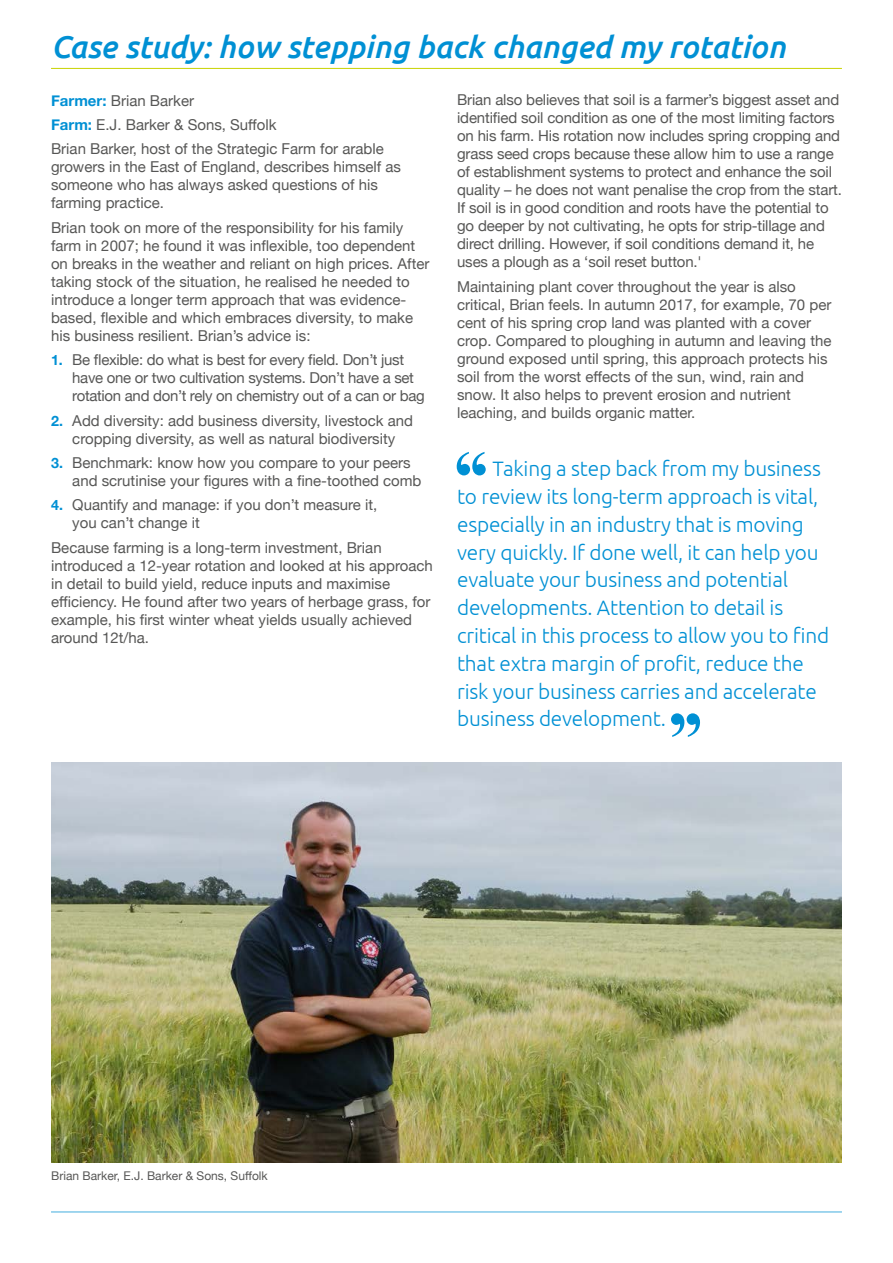
<style>
.page{position:relative;width:893px;height:1263px;background:#fff}
.page>*{position:absolute;margin:0;border:0;box-sizing:border-box;transform-origin:0 0}
.SUB_TITLE{font:italic 500 31.5px "Ubuntu";color:#0090d4}
.Body_text{font:300 20.85px/27.8px "Ubuntu";letter-spacing:-.01em;color:#0090d4}
.MAIN_BODY{font:15px/18px "Helvetica Neue";color:#575756}
.MAIN_BODY-2{font:15px/18px "Helvetica Neue";letter-spacing:-.02em;color:#575756}
.FOOT_NOTES{font:12px "Helvetica Neue";color:#575756}
.s1{font-weight:700;color:#0090d4}
.s2{font-weight:700;font-size:14.25px;color:#0090d4}
</style>
<div class="page">
<hr style="left:51px;top:68px;width:791px;height:1px;background:#c8d300">
<img style="left:51px;top:763px;width:791px;height:399px">
<hr style="left:51px;top:1211px;width:791px;height:1px;background:#0090d4">
<svg style="left:457px;top:452px;width:29px;height:23px"></svg>
<svg style="left:671px;top:713px;width:29px;height:24px"></svg>
<p class="SUB_TITLE" style="left:51px;top:28px;width:736px">Case study: how stepping back changed my rotation</p>
<p class="MAIN_BODY" style="left:51px;top:92px;width:145px"><span class="s1">Farmer:</span> Brian Barker</p>
<p class="MAIN_BODY" style="left:51px;top:117px;width:227px"><span class="s1">Farm:</span> E.J. Barker &amp; Sons, Suffolk</p>
<p class="MAIN_BODY" style="left:51px;top:141px;width:352px">Brian Barker, host of the Strategic Farm for arable growers in the East of England, describes himself as someone who has always asked questions of his farming practice.</p>
<p class="MAIN_BODY" style="left:51px;top:219px;width:380px">Brian took on more of the responsibility for his family farm in 2007; he found it was inflexible, too dependent on breaks in the weather and reliant on high prices. After taking stock of the situation, he realised he needed to introduce a longer term approach that was evidence&shy;based, flexible and which embraces diversity, to make his business resilient. Brian’s advice is:</p>
<p class="MAIN_BODY-2" style="left:72px;top:352px;width:354px;text-indent:-21px"><span class="s2">1.</span> Be flexible: do what is best for every field. Don’t just have one or two cultivation systems. Don’t have a set rotation and don’t rely on chemistry out of a can or bag</p>
<p class="MAIN_BODY" style="left:51px;top:412px;width:363px;text-align:center"><span class="s2">2.</span> Add diversity: add business diversity, livestock and cropping diversity, as well as natural biodiversity</p>
<p class="MAIN_BODY" style="left:72px;top:454px;width:351px;text-indent:-21px"><span class="s2">3.</span> Benchmark: know how you compare to your peers and scrutinise your figures with a fine-toothed comb</p>
<p class="MAIN_BODY" style="left:72px;top:497px;width:307px;text-indent:-21px"><span class="s2">4.</span> Quantify and manage: if you don’t measure it, you can’t change it</p>
<p class="MAIN_BODY" style="left:51px;top:539px;width:383px">Because farming is a long-term investment, Brian introduced a 12-year rotation and looked at his approach in detail to build yield, reduce inputs and maximise efficiency. He found after two years of herbage grass, for example, his first winter wheat yields usually achieved around 12t/ha.</p>
<p class="MAIN_BODY" style="left:457px;top:92px;width:386px">Brian also believes that soil is a farmer’s biggest asset and identified soil condition as one of the most limiting factors on his farm. His rotation now includes spring cropping and grass seed crops because these allow him to use a range of establishment systems to protect and enhance the soil quality – he does not want penalise the crop from the start.<br>If soil is in good condition and roots have the potential to go deeper by not cultivating, he opts for strip-tillage and direct drilling. However, if soil conditions demand it, he uses a plough as a ‘soil reset button.'</p>
<p class="MAIN_BODY" style="left:457px;top:278px;width:376px">Maintaining plant cover throughout the year is also critical, Brian feels. In autumn 2017, for example, 70 per cent of his spring crop land was planted with a cover crop. Compared to ploughing in autumn and leaving the ground exposed until spring, this approach protects his soil from the worst effects of the sun, wind, rain and snow. It also helps to prevent erosion and nutrient leaching, and builds organic matter.</p>
<p class="Body_text" style="left:457px;top:454px;width:374px;text-indent:35px">Taking a step back from my business to review its long-term approach is vital, especially in an industry that is moving very quickly. If done well, it can help you evaluate your business and potential developments. Attention to detail is critical in this process to allow you to find that extra margin of profit, reduce the risk your business carries and accelerate business development.</p>
<p class="FOOT_NOTES" style="left:51px;top:1167px;width:218px">Brian Barker, E.J. Barker &amp; Sons, Suffolk</p>
</div>
